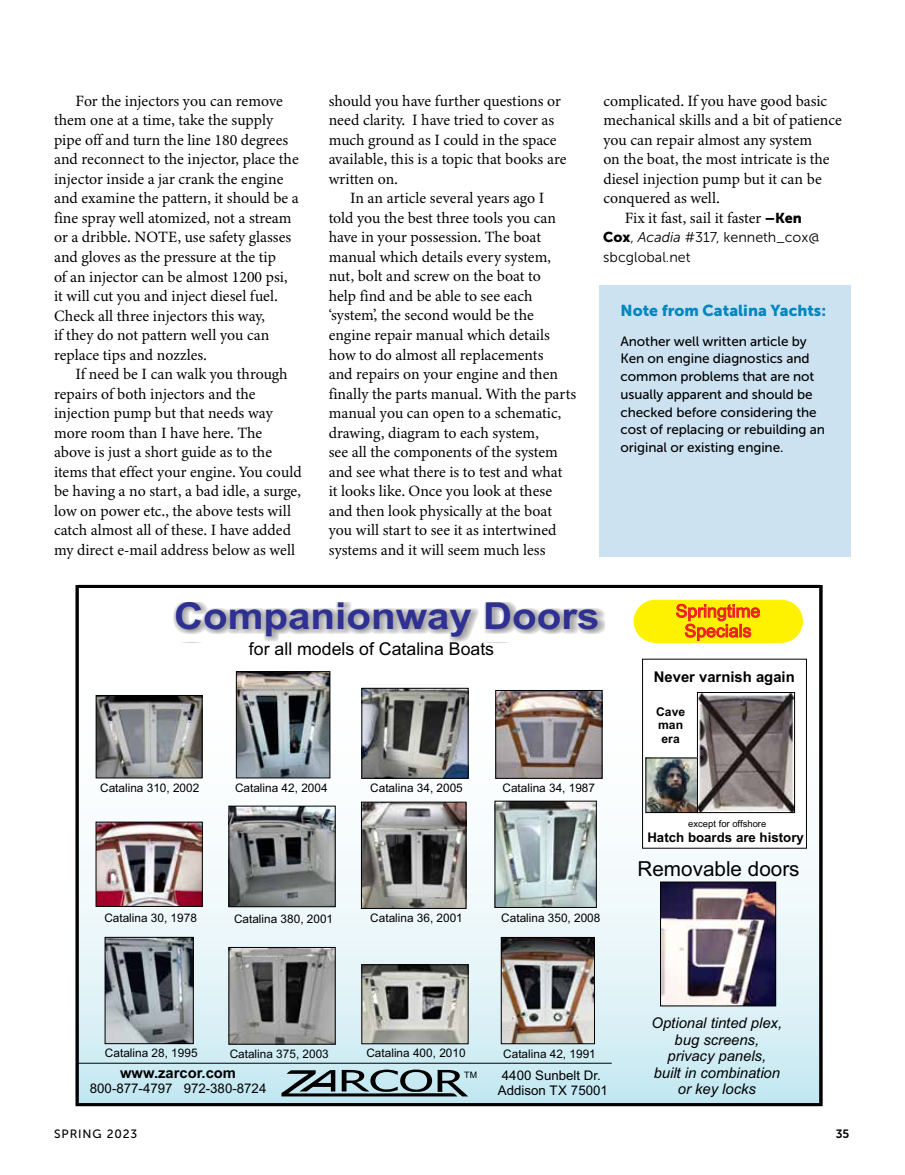
<style>
.page{position:relative;width:905px;height:1175px;background:#fff}
.page>*{position:absolute;margin:0;border:0;box-sizing:border-box;transform-origin:0 0}
.t1{font:700 37.05px "Arial";color:#2e3092;scale:1.09 1}
.t2{font:20.7px "Arial";color:#000}
.t3{font:17.7px "Arial";color:#000}
.t4{font:17.7px/19.8px "Arial";color:#ed1d24;text-align:center}
.t5{font:15.75px/19.5px "Minion 3";color:#000}
.t6{font:15.75px "Museo Sans 900";color:#0087bf}
.t7{font:700 14.85px "Arial";color:#000}
.t8{font:italic 14.7px/16.5px "Arial";color:#000;text-align:center}
.t9{font:700 14.7px "Arial";color:#000}
.t10{font:14.25px/19.5px "Museo Sans 300";color:#000}
.t11{font:13.5px/17.7px "Museo Sans 500";letter-spacing:-.005em;color:#000}
.t12{font:13.35px/14.9px "Arial";color:#000;text-align:center}
.t13{font:700 13.35px "Arial";color:#000}
.t14{font:700 12.15px/13.5px "Arial";color:#000}
.t15{font:12px "Museo Sans 500";letter-spacing:.075em;color:#000}
.t16{font:12px "Museo Sans 700";color:#000}
.t17{font:11.85px "Arial";color:#000}
.t18{font:9.45px "Arial";color:#000}
.t19{font:8.85px "Arial";color:#000}
.s1{font-family:"Museo Sans 900";font-size:14.25px}
.s2{font-family:"Museo Sans 900"}
.s3{font-style:italic}
</style>
<div class="page">
<div style="left:599px;top:285px;width:251px;height:272px;background:#cde2f1"></div>
<svg style="left:80px;top:599px;width:738px;height:503px"></svg>
<div style="left:75px;top:585px;width:747px;height:521px;border:3px solid #000"></div>
<div style="left:173px;top:602px;width:431px;height:40px;background:#000;opacity:.49"></div>
<svg style="left:281px;top:1069px;width:187px;height:27px;background:#798d93"></svg>
<div style="left:642px;top:659px;width:164px;height:189px;background:#fff"></div>
<img style="left:699px;top:694px;width:93px;height:116px">
<div style="left:697px;top:692px;width:97px;height:120px;border:1px solid #000"></div>
<img style="left:662px;top:883px;width:112px;height:121px">
<div style="left:634px;top:600px;width:168px;height:42px;background:#fff200;border-radius:21px"></div>
<div style="left:633px;top:600px;width:169px;height:42px;border:1px solid #fff200;border-radius:21px"></div>
<img style="left:98px;top:697px;width:102px;height:79px">
<img style="left:98px;top:823px;width:103px;height:81px">
<img style="left:238px;top:673px;width:90px;height:103px">
<img style="left:363px;top:690px;width:103px;height:86px">
<img style="left:497px;top:692px;width:103px;height:84px">
<img style="left:503px;top:939px;width:90px;height:103px">
<img style="left:363px;top:803px;width:101px;height:103px">
<img style="left:496px;top:802px;width:98px;height:103px">
<img style="left:230px;top:807px;width:103px;height:98px">
<img style="left:363px;top:966px;width:103px;height:76px">
<img style="left:107px;top:939px;width:85px;height:103px">
<img style="left:230px;top:949px;width:103px;height:93px">
<div style="left:660px;top:881px;width:116px;height:125px;border:1px solid #000"></div>
<div style="left:96px;top:695px;width:106px;height:83px;border:1px solid #000"></div>
<div style="left:96px;top:821px;width:107px;height:85px;border:1px solid #000"></div>
<div style="left:105px;top:937px;width:89px;height:107px;border:1px solid #000"></div>
<div style="left:236px;top:671px;width:94px;height:107px;border:1px solid #000"></div>
<div style="left:228px;top:805px;width:107px;height:102px;border:1px solid #000"></div>
<div style="left:361px;top:688px;width:107px;height:90px;border:1px solid #000"></div>
<div style="left:361px;top:801px;width:105px;height:107px;border:1px solid #000"></div>
<div style="left:361px;top:964px;width:107px;height:80px;border:1px solid #000"></div>
<div style="left:495px;top:690px;width:107px;height:88px;border:1px solid #000"></div>
<div style="left:501px;top:937px;width:94px;height:107px;border:1px solid #000"></div>
<hr style="left:77px;top:1062px;width:534px;height:1px;background:#000">
<img style="left:647px;top:759px;width:48px;height:51px">
<p class="t5" style="left:54px;top:91px;width:246px;text-indent:22px">For the injectors you can remove them one at a time, take the supply pipe off and turn the line 180 degrees and reconnect to the injector, place the injector inside a jar crank the engine and examine the pattern, it should be a fine spray well atomized, not a stream or a dribble. NOTE, use safety glasses and gloves as the pressure at the tip<br>of an injector can be almost 1200 psi, it will cut you and inject diesel fuel.<br>Check all three injectors this way,<br>if they do not pattern well you can replace tips and nozzles.</p>
<p class="t5" style="left:54px;top:364px;width:249px;text-indent:22px">If need be I can walk you through repairs of both injectors and the injection pump but that needs way more room than I have here. The above is just a short guide as to the items that effect your engine. You could be having a no start, a bad idle, a surge, low on power etc., the above tests will catch almost all of these. I have added my direct e-mail address below as well</p>
<p class="t5" style="left:329px;top:91px;width:239px">should you have further questions or need clarity. I have tried to cover as much ground as I could in the space available, this is a topic that books are written on.</p>
<p class="t5" style="left:329px;top:188px;width:249px;text-indent:22px">In an article several years ago I<br>told you the best three tools you can have in your possession. The boat manual which details every system, nut, bolt and screw on the boat to<br>help find and be able to see each ‘system’, the second would be the engine repair manual which details how to do almost all replacements<br>and repairs on your engine and then finally the parts manual. With the parts manual you can open to a schematic, drawing, diagram to each system,<br>see all the components of the system and see what there is to test and what<br>it looks like. Once you look at these and then look physically at the boat you will start to see it as intertwined systems and it will seem much less</p>
<p class="t5" style="left:603px;top:91px;width:225px">complicated. If you have good basic</p>
<p class="t5" style="left:603px;top:110px;width:240px">mechanical skills and a bit of patience</p>
<p class="t5" style="left:603px;top:130px;width:210px">you can repair almost any system</p>
<p class="t5" style="left:603px;top:149px;width:228px">on the boat, the most intricate is the</p>
<p class="t5" style="left:603px;top:169px;width:220px">diesel injection pump but it can be</p>
<p class="t5" style="left:603px;top:188px;width:118px">conquered as well.</p>
<p class="t5" style="left:625px;top:208px;width:178px">Fix it fast, sail it faster <span class="s1">–Ken</span></p>
<p class="t10" style="left:603px;top:228px;width:218px"><span class="s2">Cox</span>, <span class="s3">Acadia</span> #317, kenneth_cox@ sbcglobal.net</p>
<p class="t6" style="left:620px;top:302px;width:207px">Note from Catalina Yachts:</p>
<p class="t11" style="left:620px;top:332px;width:206px">Another well written article by<br>Ken on engine diagnostics and common problems that are not usually apparent and should be checked before considering the cost of replacing or rebuilding an original or existing engine.</p>
<h1 class="t1" style="left:174px;top:590px;width:392px">Companionway Doors</h1>
<p class="t3" style="left:249px;top:637px;width:247px">for all models of Catalina Boats</p>
<p class="t17" style="left:100px;top:779px;width:101px">Catalina 310, 2002</p>
<p class="t17" style="left:235px;top:779px;width:94px">Catalina 42, 2004</p>
<p class="t17" style="left:370px;top:779px;width:94px">Catalina 34, 2005</p>
<p class="t17" style="left:502px;top:779px;width:94px">Catalina 34, 1987</p>
<p class="t17" style="left:104px;top:910px;width:94px">Catalina 30, 1978</p>
<p class="t17" style="left:234px;top:910px;width:101px">Catalina 380, 2001</p>
<p class="t17" style="left:370px;top:910px;width:94px">Catalina 36, 2001</p>
<p class="t17" style="left:501px;top:910px;width:101px">Catalina 350, 2008</p>
<p class="t4" style="left:675px;top:601px;width:86px">Springtime<br>Specials</p>
<p class="t7" style="left:653px;top:666px;width:142px">Never varnish again</p>
<p class="t14" style="left:656px;top:705px;width:31px">Cave man era</p>
<p class="t18" style="left:688px;top:817px;width:79px">except for offshore</p>
<p class="t13" style="left:647px;top:828px;width:158px">Hatch boards are history</p>
<h2 class="t2" style="left:637px;top:854px;width:163px">Removable doors</h2>
<p class="t17" style="left:105px;top:1045px;width:94px">Catalina 28, 1995</p>
<p class="t17" style="left:230px;top:1045px;width:101px">Catalina 375, 2003</p>
<p class="t17" style="left:366px;top:1045px;width:101px">Catalina 400, 2010</p>
<p class="t17" style="left:503px;top:1045px;width:94px">Catalina 42, 1991</p>
<p class="t9" style="left:120px;top:1062px;width:117px">www.zarcor.com</p>
<p class="t12" style="left:90px;top:1080px;width:178px">800-877-4797 972-380-8724</p>
<p class="t19" style="left:464px;top:1068px;width:15px">TM</p>
<p class="t12" style="left:498px;top:1068px;width:111px">4400 Sunbelt Dr.<br>Addison TX 75001</p>
<p class="t8" style="left:651px;top:1015px;width:132px">Optional tinted plex, bug screens, privacy panels,<br>built in combination or key locks</p>
<p class="t15" style="left:54px;top:1127px;width:85px">SPRING 2023</p>
<p class="t16" style="left:835px;top:1126px;width:15px">35</p>
</div>
